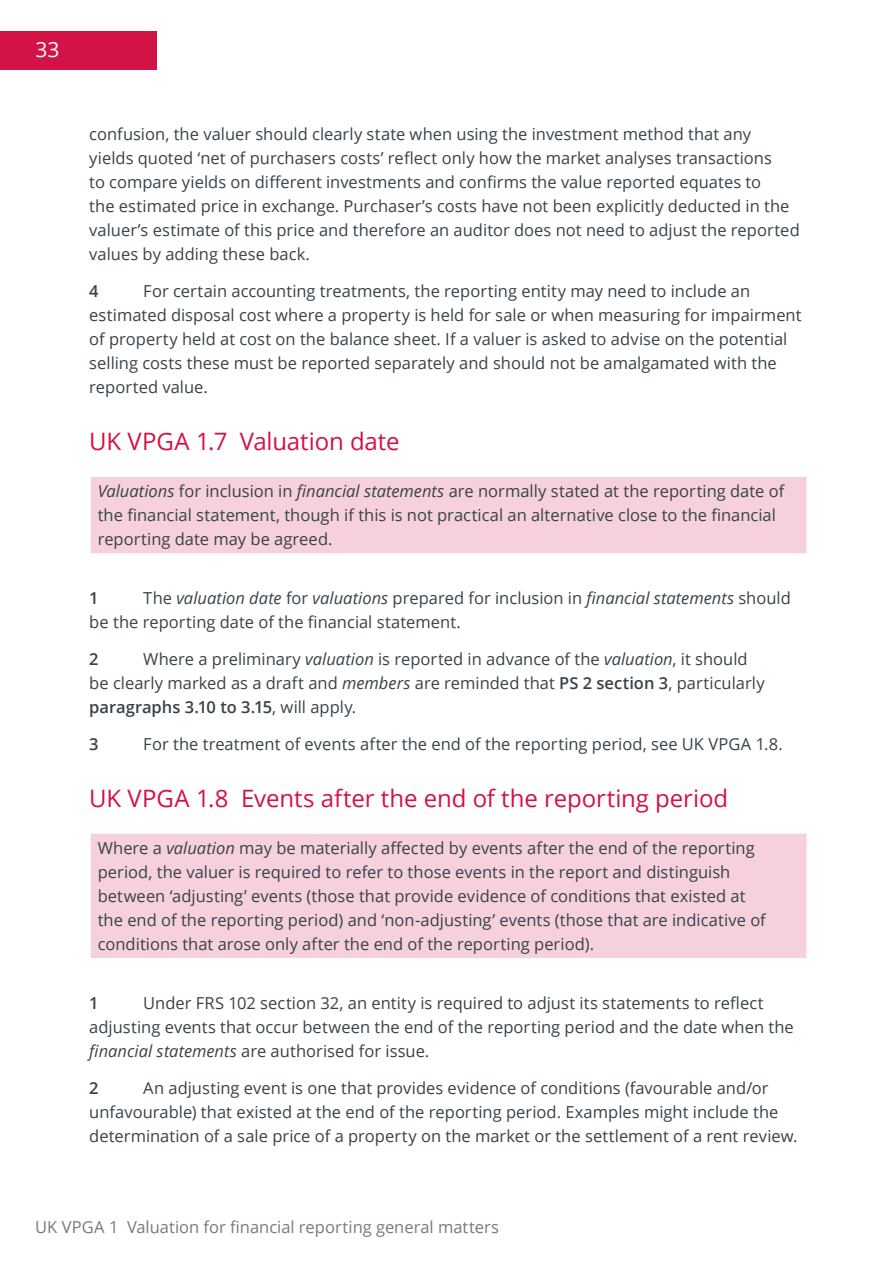
<style>
.page{position:relative;width:893px;height:1263px;background:#fff}
.page>*{position:absolute;margin:0;border:0;box-sizing:border-box;transform-origin:0 0}
.t1{font:24px "Open Sans";letter-spacing:-.005em;color:#d31245}
.t2{font:16.5px/24px "Open Sans";color:#36424a}
.t3{font:16.5px "Open Sans";color:#727b80}
.t4{font:600 16.5px "Open Sans";color:#36424a}
.t5{font:13.5px "Open Sans";color:#fff}
.s1{font-size:21px}
.s2{font-style:italic}
.s3{font-weight:600}
</style>
<div class="page">
<div style="left:90px;top:476px;width:717px;height:78px;background:#f6d0da"></div>
<hr style="left:89px;top:475px;width:719px;height:2px;background:#fff">
<hr style="left:89px;top:477px;width:2px;height:76px;background:#fff">
<hr style="left:806px;top:477px;width:2px;height:76px;background:#fff">
<hr style="left:89px;top:553px;width:719px;height:2px;background:#fff">
<div style="left:90px;top:833px;width:717px;height:126px;background:#f6d0da"></div>
<hr style="left:89px;top:832px;width:719px;height:2px;background:#fff">
<hr style="left:89px;top:834px;width:2px;height:124px;background:#fff">
<hr style="left:806px;top:834px;width:2px;height:124px;background:#fff">
<hr style="left:89px;top:958px;width:719px;height:1px;background:#fff">
<div style="left:0;top:31px;width:157px;height:39px;background:#d31245"></div>
<p class="t5" style="left:35px;top:42px;width:26px">IP<span class="s1">33</span></p>
<p class="t2" style="left:89px;top:122px;width:712px">confusion, the valuer should clearly state when using the investment method that any<br>yields quoted ‘net of purchasers costs’ reflect only how the market analyses transactions<br>to compare yields on different investments and confirms the value reported equates to<br>the estimated price in exchange. Purchaser’s costs have not been explicitly deducted in the valuer’s estimate of this price and therefore an auditor does not need to adjust the reported values by adding these back.</p>
<p class="t4" style="left:89px;top:280px;width:11px">4</p>
<p class="t2" style="left:89px;top:279px;width:714px;text-indent:54px">For certain accounting treatments, the reporting entity may need to include an estimated disposal cost where a property is held for sale or when measuring for impairment of property held at cost on the balance sheet. If a valuer is asked to advise on the potential selling costs these must be reported separately and should not be amalgamated with the reported value.</p>
<h1 class="t1" style="left:89px;top:425px;width:312px">UK VPGA 1.7 Valuation date</h1>
<p class="t2" style="left:98px;top:479px;width:688px"><span class="s2">Valuations</span> for inclusion in <span class="s2">financial statements</span> are normally stated at the reporting date of the financial statement, though if this is not practical an alternative close to the financial reporting date may be agreed.</p>
<p class="t2" style="left:89px;top:586px;width:703px;text-indent:54px">The <span class="s2">valuation date</span> for <span class="s2">valuations</span> prepared for inclusion in <span class="s2">financial statements</span> should be the reporting date of the financial statement.</p>
<p class="t4" style="left:89px;top:648px;width:11px">2</p>
<p class="t4" style="left:89px;top:587px;width:11px">1</p>
<p class="t2" style="left:89px;top:646px;width:677px;text-indent:54px">Where a preliminary <span class="s2">valuation</span> is reported in advance of the <span class="s2">valuation</span>, it should be clearly marked as a draft and <span class="s2">members</span> are reminded that <span class="s3">PS 2 section 3</span>, particularly <span class="s3">paragraphs 3.10 to 3.15</span>, will apply.</p>
<p class="t4" style="left:89px;top:732px;width:11px">3</p>
<p class="t2" style="left:143px;top:731px;width:641px">For the treatment of events after the end of the reporting period, see UK VPGA 1.8.</p>
<h1 class="t1" style="left:89px;top:781px;width:640px">UK VPGA 1.8 Events after the end of the reporting period</h1>
<p class="t2" style="left:98px;top:836px;width:670px">Where a <span class="s2">valuation</span> may be materially affected by events after the end of the reporting period, the valuer is required to refer to those events in the report and distinguish between ‘adjusting’ events (those that provide evidence of conditions that existed at the end of the reporting period) and ‘non-adjusting’ events (those that are indicative of conditions that arose only after the end of the reporting period).</p>
<p class="t2" style="left:89px;top:990px;width:706px;text-indent:54px">Under FRS 102 section 32, an entity is required to adjust its statements to reflect adjusting events that occur between the end of the reporting period and the date when the <span class="s2">financial statements</span> are authorised for issue.</p>
<p class="t4" style="left:89px;top:1076px;width:11px">2</p>
<p class="t4" style="left:89px;top:992px;width:11px">1</p>
<p class="t2" style="left:89px;top:1075px;width:710px;text-indent:54px">An adjusting event is one that provides evidence of conditions (favourable and/or unfavourable) that existed at the end of the reporting period. Examples might include the determination of a sale price of a property on the market or the settlement of a rent review.</p>
<p class="t3" style="left:35px;top:1215px;width:465px">UK VPGA 1 Valuation for financial reporting general matters</p>
</div>
